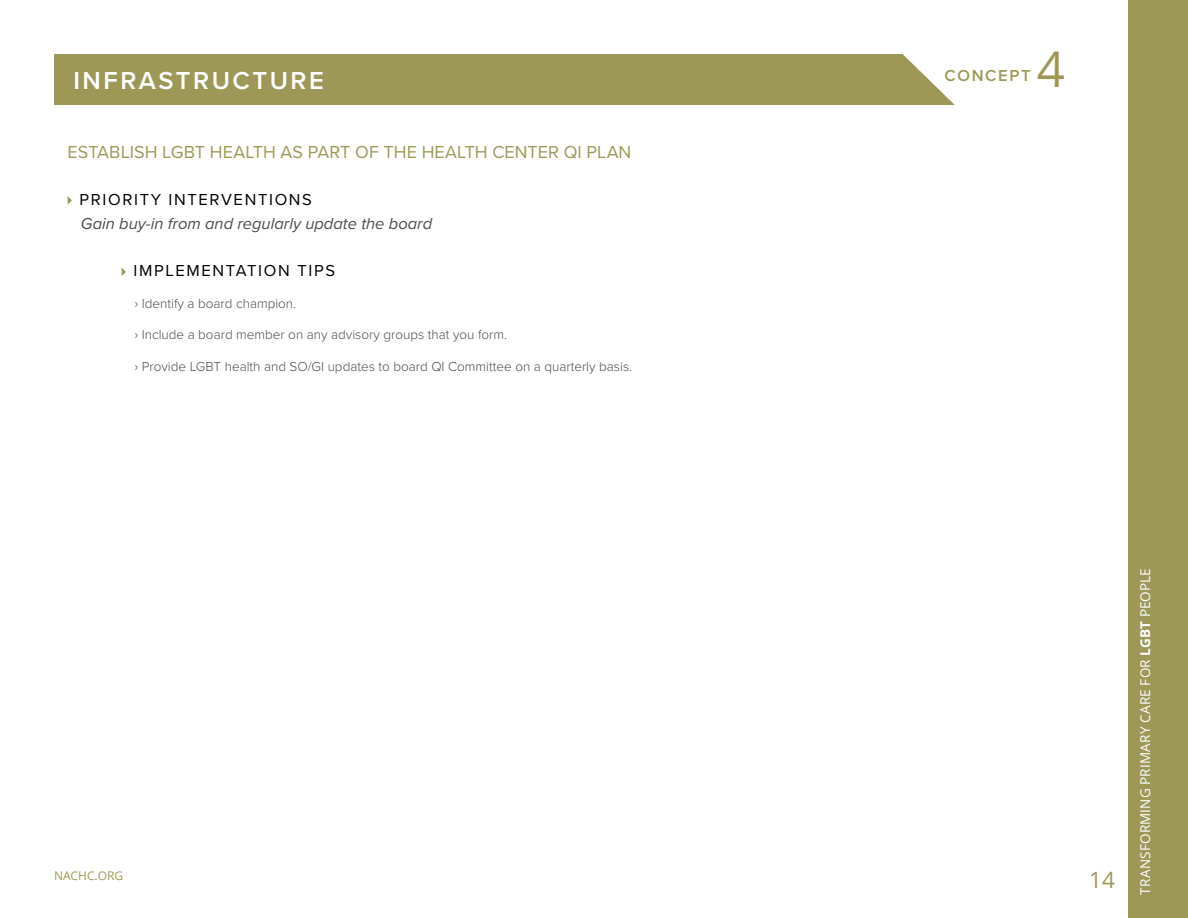
<style>
.page{position:relative;width:1188px;height:918px;background:#fff}
.page>*{position:absolute;margin:0;border:0;box-sizing:border-box;transform-origin:0 0}
.t1{font:49.35px "Open Sans";color:#9e9858}
.t2{font:600 25.5px "Proxima Nova";letter-spacing:.1em;color:#fff}
.t3{font:22.5px "Open Sans";color:#9e9858}
.t4{font:18px "Proxima Nova";letter-spacing:.005em;color:#9e9858}
.t5{font:italic 16.5px "Proxima Nova";color:#4d4d4f}
.t6{font:16.5px "Proxima Nova";letter-spacing:.1em;color:#000}
.t7{font:600 16.5px "Proxima Nova";letter-spacing:.1em;color:#9e9858}
.t8{font:300 13.5px "Proxima Nova";color:#4d4d4f}
.t9{font:13.5px "Open Sans";letter-spacing:.015em;color:#fff}
.t10{font:12px "Open Sans";color:#9e9858}
.s1{font-family:"Open Sans"}
.s2{font-weight:700}
</style>
<div class="page">
<div style="left:1128px;top:0;width:60px;height:918px;background:#9e9858"></div>
<div style="left:54px;top:54px;width:906px;height:51px;background:#9e9858"></div>
<svg style="left:902px;top:54px;width:58px;height:51px"></svg>
<svg style="left:68px;top:196px;width:4px;height:8px"></svg>
<svg style="left:122px;top:268px;width:4px;height:8px"></svg>
<h2 class="t2" style="left:73px;top:62px;width:252px">INFRASTRUCTURE</h2>
<h3 class="t4" style="left:68px;top:138px;width:565px">ESTABLISH LGBT HEALTH AS PART OF THE HEALTH CENTER QI PLAN</h3>
<p class="t6" style="left:80px;top:187px;width:234px">PRIORITY INTERVENTIONS</p>
<p class="t5" style="left:81px;top:211px;width:353px">Gain buy-in from and regularly update the board</p>
<p class="t6" style="left:134px;top:258px;width:203px">IMPLEMENTATION TIPS</p>
<p class="t8" style="left:135px;top:293px;width:163px"><span class="s1">›</span> Identify a board champion.</p>
<p class="t8" style="left:135px;top:325px;width:374px"><span class="s1">›</span> Include a board member on any advisory groups that you form.</p>
<p class="t8" style="left:135px;top:356px;width:499px"><span class="s1">›</span> Provide LGBT health and SO/GI updates to board QI Committee on a quarterly basis.</p>
<p class="t10" style="left:54px;top:867px;width:71px">NACHC.ORG</p>
<h1 class="t1" style="left:1037px;top:36px;width:30px">4</h1>
<p class="t7" style="left:945px;top:63px;width:87px">CONCEPT</p>
<h3 class="t3" style="left:1089px;top:864px;width:27px">14</h3>
<p class="t9" style="left:1136px;top:895px;width:329px;rotate:-90deg">TRANSFORMING PRIMARY CARE FOR <span class="s2">LGBT</span> PEOPLE</p>
</div>
